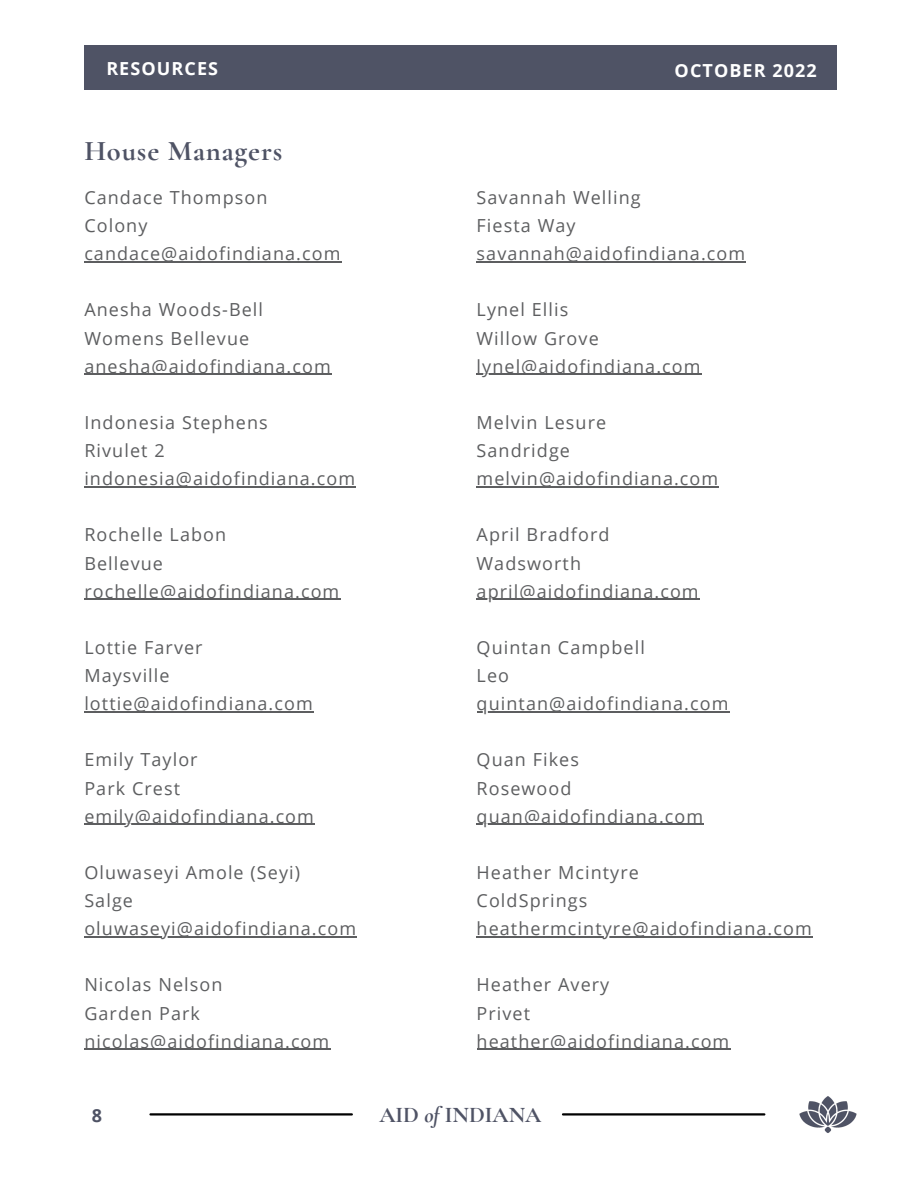
<style>
.page{position:relative;width:918px;height:1188px;background:#fff}
.page>*{position:absolute;margin:0;border:0;box-sizing:border-box;transform-origin:0 0}
.t1{font:700 28.5px "Cormorant Garamond";letter-spacing:.03em;color:#4f5365}
.t2{font:700 22.5px "Cormorant Garamond";color:#4f5365}
.t3{font:18px/28.2px "Open Sans";letter-spacing:.06em;color:#5d5e60}
.t4{font:700 18px "Open Sans";letter-spacing:.06em;color:#fff}
.t5{font:700 18px "Open Sans";color:#4f5365}
.s1{font-style:italic}
</style>
<div class="page">
<hr style="left:150px;top:1113px;width:202px;height:3px;background:#000">
<hr style="left:563px;top:1113px;width:201px;height:3px;background:#000">
<img style="left:799px;top:1096px;width:58px;height:37px">
<hr style="left:84px;top:261px;width:258px;height:1px;background:#5d5e60">
<hr style="left:84px;top:374px;width:248px;height:1px;background:#5d5e60">
<hr style="left:84px;top:486px;width:272px;height:1px;background:#5d5e60">
<hr style="left:84px;top:599px;width:256px;height:1px;background:#5d5e60">
<hr style="left:84px;top:711px;width:230px;height:1px;background:#5d5e60">
<hr style="left:84px;top:824px;width:231px;height:1px;background:#5d5e60">
<hr style="left:84px;top:936px;width:273px;height:1px;background:#5d5e60">
<hr style="left:84px;top:1049px;width:246px;height:1px;background:#5d5e60">
<hr style="left:477px;top:261px;width:269px;height:1px;background:#5d5e60">
<hr style="left:477px;top:374px;width:225px;height:1px;background:#5d5e60">
<hr style="left:477px;top:486px;width:242px;height:1px;background:#5d5e60">
<hr style="left:477px;top:599px;width:223px;height:1px;background:#5d5e60">
<hr style="left:477px;top:711px;width:253px;height:1px;background:#5d5e60">
<hr style="left:477px;top:824px;width:227px;height:1px;background:#5d5e60">
<hr style="left:477px;top:936px;width:336px;height:1px;background:#5d5e60">
<hr style="left:477px;top:1049px;width:253px;height:1px;background:#5d5e60">
<div style="left:84px;top:45px;width:753px;height:45px;background:#4f5365"></div>
<p class="t4" style="left:106px;top:56px;width:113px">RESOURCES</p>
<p class="t4" style="left:675px;top:57px;width:144px">OCTOBER 2022</p>
<h1 class="t1" style="left:84px;top:134px;width:199px">House Managers</h1>
<p class="t3" style="left:84px;top:183px;width:258px">Candace Thompson<br>Colony candace@aidofindiana.com</p>
<p class="t3" style="left:84px;top:295px;width:248px">Anesha Woods-Bell<br>Womens Bellevue anesha@aidofindiana.com</p>
<p class="t3" style="left:84px;top:408px;width:272px">Indonesia Stephens<br>Rivulet 2 indonesia@aidofindiana.com</p>
<p class="t3" style="left:84px;top:520px;width:257px">Rochelle Labon<br>Bellevue rochelle@aidofindiana.com</p>
<p class="t3" style="left:84px;top:633px;width:230px">Lottie Farver<br>Maysville lottie@aidofindiana.com</p>
<p class="t3" style="left:84px;top:745px;width:231px">Emily Taylor<br>Park Crest emily@aidofindiana.com</p>
<p class="t3" style="left:84px;top:858px;width:273px">Oluwaseyi Amole (Seyi)<br>Salge oluwaseyi@aidofindiana.com</p>
<p class="t3" style="left:84px;top:970px;width:247px">Nicolas Nelson<br>Garden Park nicolas@aidofindiana.com</p>
<p class="t3" style="left:477px;top:183px;width:270px">Savannah Welling<br>Fiesta Way savannah@aidofindiana.com</p>
<p class="t3" style="left:477px;top:295px;width:225px">Lynel Ellis<br>Willow Grove lynel@aidofindiana.com</p>
<p class="t3" style="left:477px;top:408px;width:243px">Melvin Lesure<br>Sandridge melvin@aidofindiana.com</p>
<p class="t3" style="left:477px;top:520px;width:224px">April Bradford<br>Wadsworth april@aidofindiana.com</p>
<p class="t3" style="left:477px;top:633px;width:253px">Quintan Campbell<br>Leo quintan@aidofindiana.com</p>
<p class="t3" style="left:477px;top:745px;width:228px">Quan Fikes<br>Rosewood quan@aidofindiana.com</p>
<p class="t3" style="left:477px;top:858px;width:337px">Heather Mcintyre<br>ColdSprings heathermcintyre@aidofindiana.com</p>
<p class="t3" style="left:477px;top:970px;width:254px">Heather Avery<br>Privet heather@aidofindiana.com</p>
<p class="t5" style="left:92px;top:1103px;width:12px">8</p>
<p class="t2" style="left:379px;top:1101px;width:163px">AID <span class="s1">of</span> INDIANA</p>
</div>
